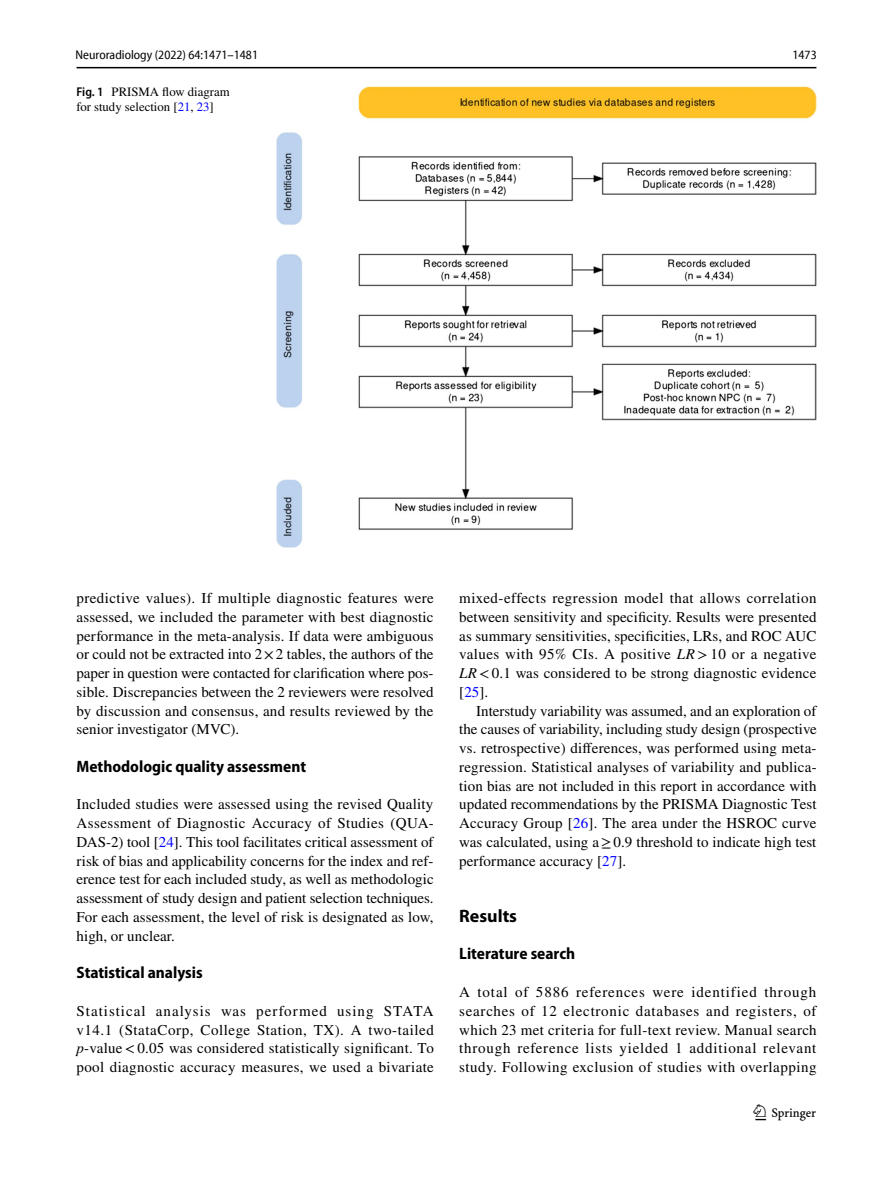
<style>
.page{position:relative;width:893px;height:1187px;background:#fff}
.page>*{position:absolute;margin:0;border:0;box-sizing:border-box;transform-origin:0 0}
.t1{font:22.5px "Springnew Regular 3";color:#000}
.t2{font:700 18px "Myriad Pro";color:#000}
.t3{font:700 semi-condensed 16.5px "Myriad Pro";color:#000}
.t4{font:15px/18.8px "STIX";letter-spacing:.015em;color:#000;text-align:justify}
.t5{font:12.75px/15px "STIX";color:#000}
.t6{font:semi-condensed 12.75px "Myriad Pro Unic";color:#000}
.s1{font-family:"Myriad Pro";font-weight:600;font-stretch:semi-condensed}
.s2{color:#00f}
.s3{font-style:italic}
</style>
<div class="page">
<hr style="left:77px;top:67px;width:739px;height:1px;background:#000">
<img style="left:276px;top:87px;width:540px;height:460px">
<p class="t6" style="left:76px;top:50px;width:184px">Neuroradiology (2022) 64:1471–1481</p>
<p class="t6" style="left:792px;top:50px;width:26px">1473</p>
<p class="t5" style="left:77px;top:85px;width:155px"><span class="s1">Fig. 1</span> PRISMA flow diagram for study selection [<span class="s2">21</span>, <span class="s2">23</span>]</p>
<p class="t4" style="left:77px;top:589px;width:359px">predictive values). If multiple diagnostic features were assessed, we included the parameter with best diagnostic performance in the meta-analysis. If data were ambiguous or could not be extracted into 2×2 tables, the authors of the paper in question were contacted for clarification where pos&shy;sible. Discrepancies between the 2 reviewers were resolved by discussion and consensus, and results reviewed by the senior investigator (MVC).</p>
<p class="t3" style="left:77px;top:757px;width:231px">Methodologic quality assessment</p>
<p class="t4" style="left:77px;top:796px;width:359px">Included studies were assessed using the revised Quality Assessment of Diagnostic Accuracy of Studies (QUA-DAS-2) tool [<span class="s2">24</span>]. This tool facilitates critical assessment of risk of bias and applicability concerns for the index and ref&shy;erence test for each included study, as well as methodologic assessment of study design and patient selection techniques.<br>For each assessment, the level of risk is designated as low, high, or unclear.</p>
<p class="t3" style="left:77px;top:963px;width:128px">Statistical analysis</p>
<p class="t4" style="left:77px;top:1002px;width:359px">Statistical analysis was performed using STATA v14.1 (StataCorp, College Station, TX). A two-tailed <span class="s3">p</span>-value&lt;0.05 was considered statistically significant. To pool diagnostic accuracy measures, we used a bivariate</p>
<p class="t4" style="left:459px;top:589px;width:359px">mixed-effects regression model that allows correlation between sensitivity and specificity. Results were presented as summary sensitivities, specificities, LRs, and ROC AUC values with 95% CIs. A positive <span class="s3">LR</span> &gt; 10 or a negative <span class="s3">LR</span>&lt;0.1 was considered to be strong diagnostic evidence [<span class="s2">25</span>].</p>
<p class="t4" style="left:459px;top:702px;width:359px;text-indent:17px">Interstudy variability was assumed, and an exploration of the causes of variability, including study design (prospective vs. retrospective) differences, was performed using meta&shy;regression. Statistical analyses of variability and publica&shy;tion bias are not included in this report in accordance with updated recommendations by the PRISMA Diagnostic Test Accuracy Group [<span class="s2">26</span>]. The area under the HSROC curve was calculated, using a≥0.9 threshold to indicate high test performance accuracy [<span class="s2">27</span>].</p>
<p class="t2" style="left:459px;top:904px;width:59px">Results</p>
<p class="t3" style="left:459px;top:944px;width:117px">Literature search</p>
<p class="t4" style="left:459px;top:983px;width:359px">A total of 5886 references were identified through searches of 12 electronic databases and registers, of which 23 met criteria for full-text review. Manual search through reference lists yielded 1 additional relevant study. Following exclusion of studies with overlapping</p>
<h1 class="t1" style="left:755px;top:1104px;width:62px">1 3</h1>
</div>
